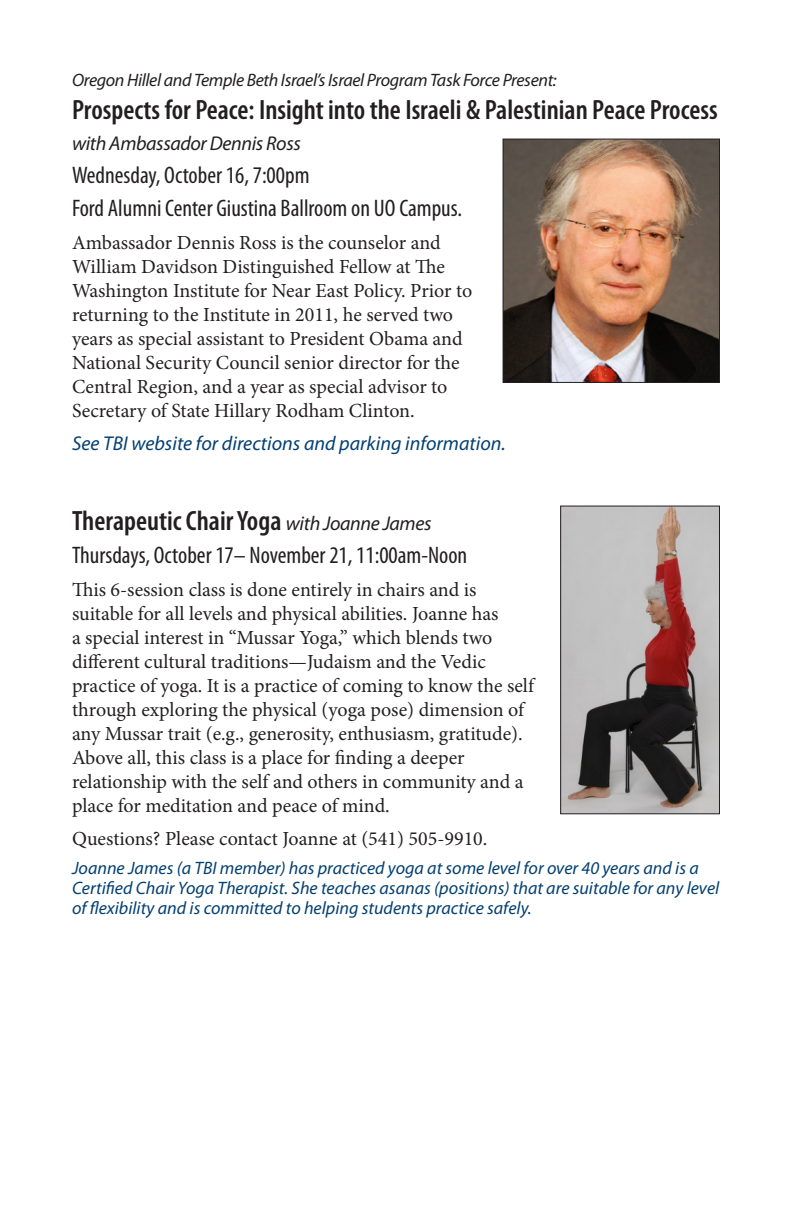
<style>
.page{position:relative;width:792px;height:1224px;background:#fff}
.page>*{position:absolute;margin:0;border:0;box-sizing:border-box;transform-origin:0 0}
.Class_Event_Name{font:600 condensed 28px "Myriad Pro";color:#231f20}
.Dates_Times_Fees{font:600 condensed 28px "Myriad Pro";color:#231f20}
.Dates_Times_Fees-2{font:condensed 24px "Myriad Pro";color:#231f20}
.Dates_Times_Fees-3{font:20px/24px "Minion Pro";color:#231f20}
.Description{font:20px/24px "Minion Pro";color:#231f20}
.Description-2{font:italic 20px "Myriad Pro";color:#044072}
.Teacher_Leader{font:italic 20px "Myriad Pro";letter-spacing:-.02em;color:#231f20}
.Dates_Times_Fees-4{font:italic 18px/20px "Myriad Pro";color:#044072}
.Class_Event_Name-2{font:italic 18px "Myriad Pro";letter-spacing:-.02em;color:#231f20}
.s1{font-weight:400;font-style:italic;font-stretch:normal;font-size:20px}
</style>
<div class="page">
<img style="left:505px;top:141px;width:213px;height:240px">
<div style="left:503px;top:139px;width:217px;height:244px;border:1px solid #231f20"></div>
<img style="left:562px;top:508px;width:156px;height:304px">
<div style="left:560px;top:506px;width:160px;height:308px;border:1px solid #231f20"></div>
<p class="Class_Event_Name-2" style="left:72px;top:68px;width:486px">Oregon Hillel and Temple Beth Israel’s Israel Program Task Force Present:</p>
<p class="Class_Event_Name" style="left:72px;top:93px;width:647px">Prospects for Peace: Insight into the Israeli &amp; Palestinian Peace Process</p>
<p class="Teacher_Leader" style="left:72px;top:131px;width:230px">with Ambassador Dennis Ross</p>
<p class="Dates_Times_Fees-2" style="left:72px;top:161px;width:239px">Wednesday, October 16, 7:00pm</p>
<p class="Dates_Times_Fees-2" style="left:72px;top:194px;width:392px">Ford Alumni Center Giustina Ballroom on UO Campus.</p>
<p class="Description" style="left:72px;top:231px;width:402px">Ambassador Dennis Ross is the counselor and William Davidson Distinguished Fellow at The Washington Institute for Near East Policy. Prior to returning to the Institute in 2011, he served two years as special assistant to President Obama and National Security Council senior director for the Central Region, and a year as special advisor to Secretary of State Hillary Rodham Clinton.</p>
<p class="Description-2" style="left:72px;top:431px;width:435px">See TBI website for directions and parking information.</p>
<p class="Dates_Times_Fees" style="left:72px;top:504px;width:361px">Therapeutic Chair Yoga <span class="s1">with Joanne James</span></p>
<p class="Dates_Times_Fees-2" style="left:72px;top:541px;width:397px">Thursdays, October 17– November 21, 11:00am-Noon</p>
<p class="Dates_Times_Fees-3" style="left:72px;top:578px;width:463px">This 6-session class is done entirely in chairs and is suitable for all levels and physical abilities. Joanne has<br>a special interest in “Mussar Yoga,” which blends two different cultural traditions—Judaism and the Vedic practice of yoga. It is a practice of coming to know the self through exploring the physical (yoga pose) dimension of any Mussar trait (e.g., generosity, enthusiasm, gratitude).<br>Above all, this class is a place for finding a deeper relationship with the self and others in community and a place for meditation and peace of mind.</p>
<p class="Dates_Times_Fees-3" style="left:72px;top:827px;width:417px">Questions? Please contact Joanne at (541) 505-9910.</p>
<p class="Dates_Times_Fees-4" style="left:72px;top:858px;width:649px">Joanne James (a TBI member) has practiced yoga at some level for over 40 years and is a<br>Certified Chair Yoga Therapist. She teaches asanas (positions) that are suitable for any level of flexibility and is committed to helping students practice safely.</p>
</div>
